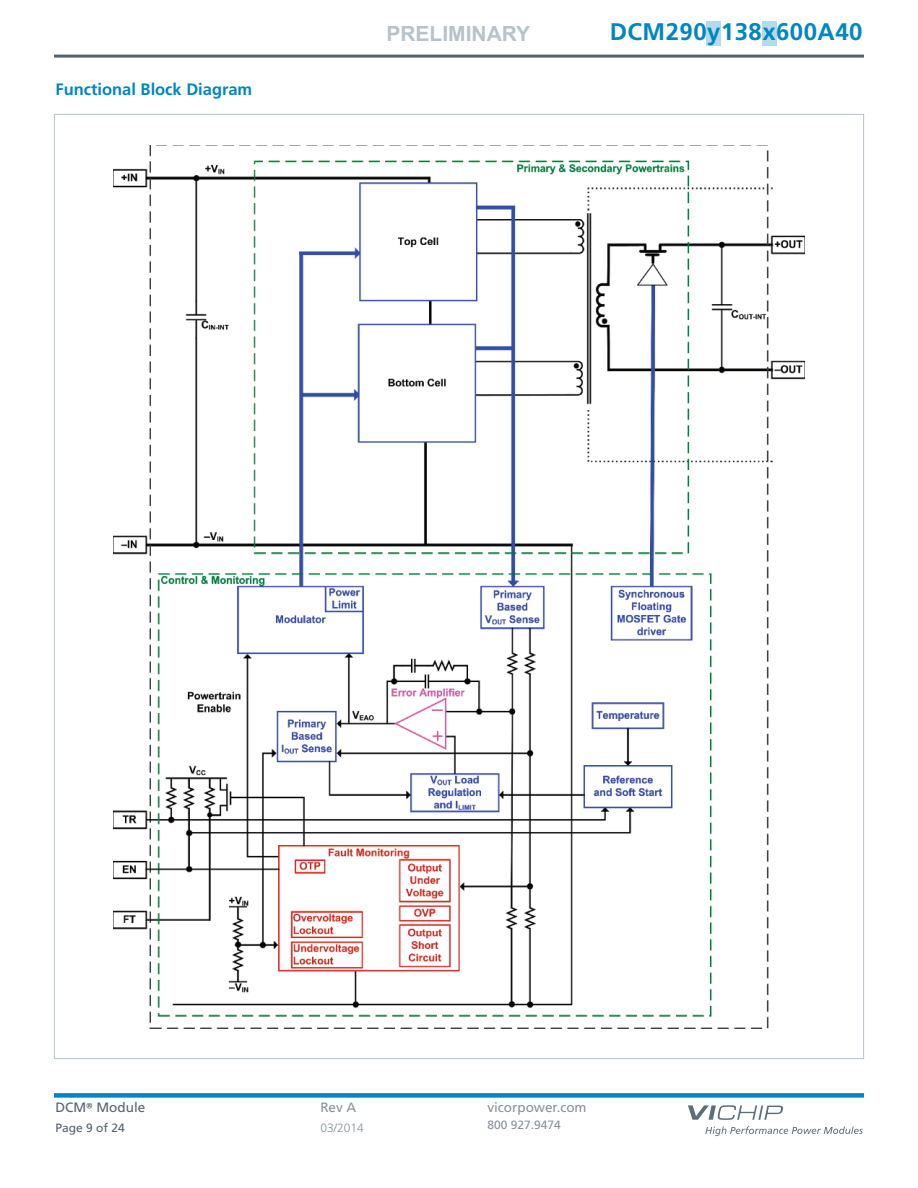
<style>
.page{position:relative;width:918px;height:1188px;background:#fff}
.page>*{position:absolute;margin:0;border:0;box-sizing:border-box;transform-origin:0 0}
.t1{font:700 24px "Frutiger";letter-spacing:.02em;color:#0086c3}
.t2{font:700 21px "Arial";color:#b6c3cb}
.t3{font:700 16.5px "Frutiger";color:#0086c3}
.t4{font:13.5px "Frutiger";color:#89919b}
.t5{font:13.5px "Frutiger";color:#56626f}
.t6{font:12px "Frutiger";color:#89919b}
.t7{font:12px "Frutiger";color:#56626f}
.t8{font:300 12px "Frutiger";color:#89919b}
.s1{font-family:"Frutiger Serif LT Pro";color:#272627}
</style>
<div class="page">
<hr style="left:54px;top:55px;width:810px;height:3px;background:#56626f">
<div style="left:54px;top:1093px;width:810px;height:5px;background:#0086c3"></div>
<svg style="left:705px;top:1126px;width:158px;height:10px"></svg>
<svg style="left:688px;top:1105px;width:95px;height:15px"></svg>
<div style="left:762px;top:22px;width:14px;height:24px;background:#b3dbed"></div>
<div style="left:706px;top:21px;width:15px;height:25px;background:#b3dbed"></div>
<img style="left:113px;top:145px;width:692px;height:883px">
<p class="t3" style="left:56px;top:82px;width:198px">Functional Block Diagram</p>
<p class="t2" style="left:386px;top:22px;width:145px">PRELIMINARY</p>
<h1 class="t1" style="left:610px;top:22px;width:254px">DCM290y138x600A40</h1>
<p class="t5" style="left:56px;top:1102px;width:91px">DCM<span class="s1">®</span> Module</p>
<p class="t4" style="left:320px;top:1102px;width:37px">Rev A</p>
<p class="t4" style="left:488px;top:1102px;width:101px">vicorpower.com</p>
<p class="t7" style="left:56px;top:1123px;width:71px">Page 9 of 24</p>
<p class="t8" style="left:320px;top:1123px;width:45px">03/2014</p>
<p class="t6" style="left:488px;top:1120px;width:75px">800 927.9474</p>
</div>
